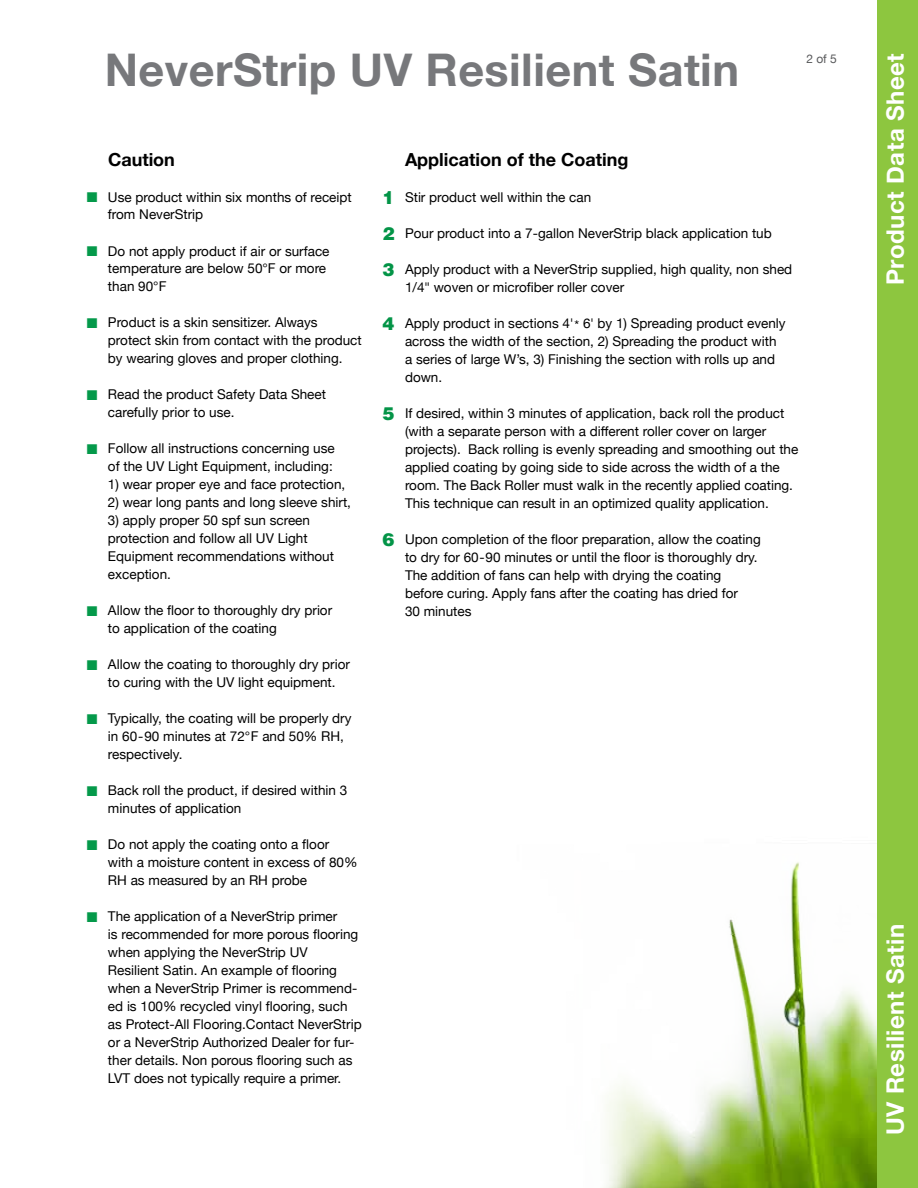
<style>
.page{position:relative;width:918px;height:1188px;background:#fff}
.page>*{position:absolute;margin:0;border:0;box-sizing:border-box;transform-origin:0 0}
.t1{font:700 45px "Helvetica Neue";letter-spacing:.01em;color:#77787b}
.t2{font:700 24px "Helvetica Neue";letter-spacing:.02em;color:#fff}
.t3{font:700 18px "Helvetica Neue";color:#000}
.t4{font:900 18px/36px "Helvetica";color:#039447;text-align:justify}
.t5{font:13.5px/18px "Helvetica Neue";color:#000}
.t6{font:12px "Helvetica Neue";color:#58595b}
.s1{font-stretch:condensed}
</style>
<div class="page">
<img style="left:605px;top:59px;width:273px;height:1129px">
<div style="left:878px;top:0;width:40px;height:1188px;background:#8dc63f"></div>
<h1 class="t1" style="left:105px;top:35px;width:636px">NeverStrip UV Resilient Satin</h1>
<h2 class="t2" style="left:876px;top:285px;width:233px;rotate:-90deg">Product Data Sheet</h2>
<p class="t6" style="left:806px;top:50px;width:32px">2 of 5</p>
<h3 class="t3" style="left:108px;top:145px;width:68px">Caution</h3>
<p class="t5" style="left:108px;top:188px;width:245px">Use product within six months of receipt from NeverStrip</p>
<p class="t5" style="left:108px;top:242px;width:223px">Do not apply product if air or surface temperature are below 50°F or more than 90°F</p>
<p class="t5" style="left:108px;top:314px;width:255px">Product is a skin sensitizer. Always protect skin from contact with the product by wearing gloves and proper clothing.</p>
<p class="t5" style="left:108px;top:386px;width:220px">Read the product Safety Data Sheet carefully prior to use.</p>
<p class="t5" style="left:108px;top:440px;width:228px">Follow all instructions concerning use of the UV Light Equipment, including:</p>
<p class="t5" style="left:108px;top:476px;width:239px">1) wear proper eye and face protection,</p>
<p class="t5" style="left:108px;top:494px;width:245px">2) wear long pants and long sleeve shirt,</p>
<p class="t5" style="left:108px;top:512px;width:228px">3) apply proper 50 spf sun screen protection and follow all UV Light<br>Equipment recommendations without exception.</p>
<p class="t5" style="left:108px;top:602px;width:226px">Allow the floor to thoroughly dry prior to application of the coating</p>
<p class="t5" style="left:108px;top:656px;width:244px">Allow the coating to thoroughly dry prior to curing with the UV light equipment.</p>
<p class="t5" style="left:108px;top:710px;width:245px">Typically, the coating will be properly dry in 60-90 minutes at 72°F and 50% RH, respectively.</p>
<p class="t5" style="left:108px;top:782px;width:241px">Back roll the product, if desired within 3 minutes of application</p>
<p class="t5" style="left:108px;top:836px;width:251px">Do not apply the coating onto a floor with a moisture content in excess of 80%<br>RH as measured by an RH probe</p>
<p class="t5" style="left:108px;top:908px;width:255px">The application of a NeverStrip primer<br>is recommended for more porous flooring when applying the NeverStrip UV Resilient Satin. An example of flooring when a NeverStrip Primer is recommend&shy;ed is 100% recycled vinyl flooring, such as Protect-All Flooring.Contact NeverStrip or a NeverStrip Authorized Dealer for fur&shy;ther details. Non porous flooring such as LVT does not typically require a primer.</p>
<h3 class="t3" style="left:405px;top:146px;width:225px">Application of the Coating</h3>
<p class="t5" style="left:405px;top:189px;width:188px">Stir product well within the can</p>
<p class="t5" style="left:405px;top:225px;width:368px">Pour product into a 7-gallon NeverStrip black application tub</p>
<p class="t5" style="left:405px;top:261px;width:389px">Apply product with a NeverStrip supplied, high quality, non shed<br>1/4<span class="s1">"</span> woven or microfiber roller cover</p>
<p class="t5" style="left:405px;top:315px;width:382px">Apply product in sections 4<span class="s1">'</span>* 6<span class="s1">'</span> by 1) Spreading product evenly across the width of the section, 2) Spreading the product with a series of large W’s, 3) Finishing the section with rolls up and down.</p>
<p class="t5" style="left:405px;top:405px;width:395px">If desired, within 3 minutes of application, back roll the product (with a separate person with a different roller cover on larger projects). Back rolling is evenly spreading and smoothing out the applied coating by going side to side across the width of a the room. The Back Roller must walk in the recently applied coating.<br>This technique can result in an optimized quality application.</p>
<p class="t5" style="left:405px;top:531px;width:357px">Upon completion of the floor preparation, allow the coating to dry for 60-90 minutes or until the floor is thoroughly dry.<br>The addition of fans can help with drying the coating before curing. Apply fans after the coating has dried for<br>30 minutes</p>
<h3 class="t4" style="left:382px;top:179px;width:14px">1<br>2<br>3</h3>
<h3 class="t4" style="left:382px;top:305px;width:14px">4</h3>
<h3 class="t4" style="left:382px;top:395px;width:14px">5</h3>
<h3 class="t4" style="left:382px;top:521px;width:14px">6</h3>
<h2 class="t2" style="left:877px;top:1135px;width:213px;rotate:-90deg">UV Resilient Satin</h2>
</div>
